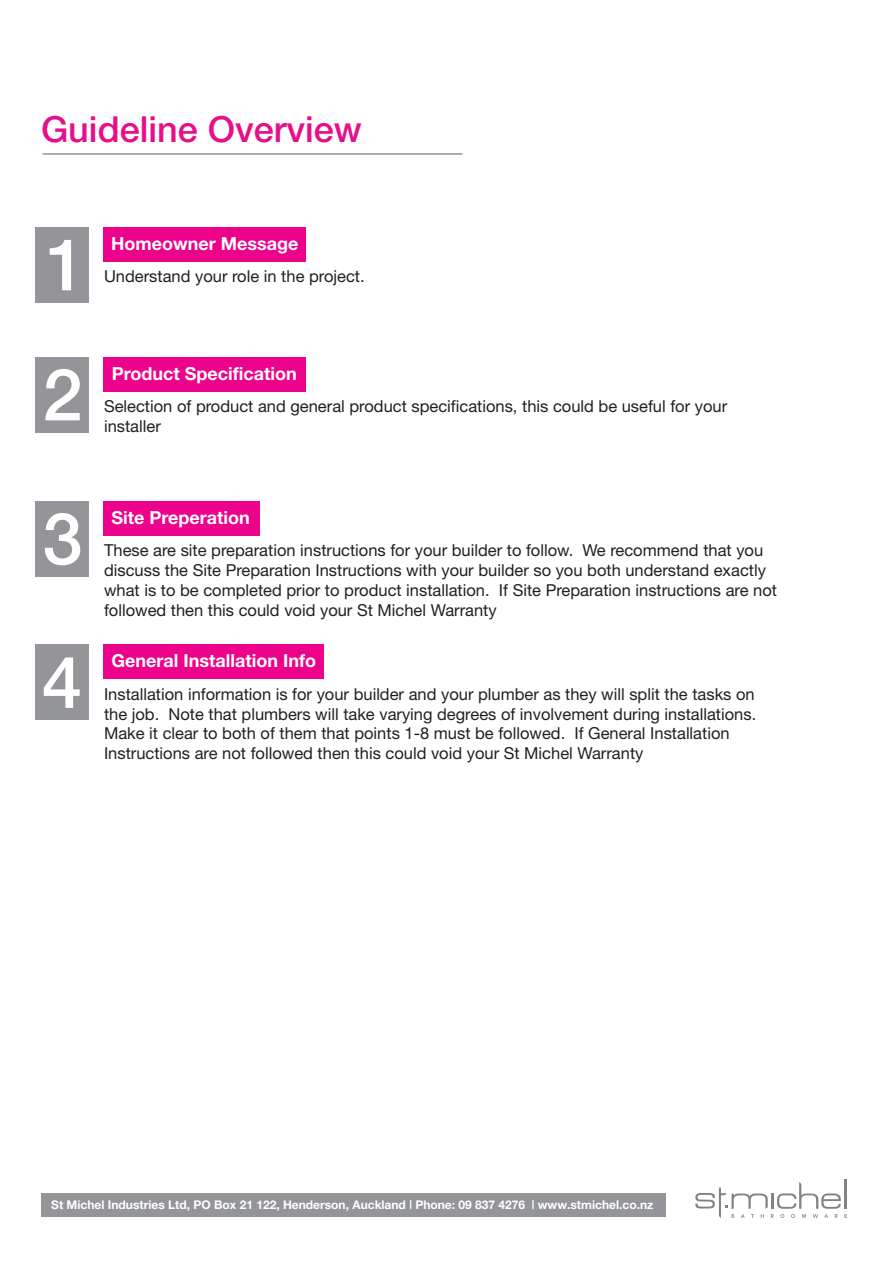
<style>
.page{position:relative;width:893px;height:1263px;background:#fff}
.page>*{position:absolute;margin:0;border:0;box-sizing:border-box;transform-origin:0 0}
.t1{font:500 72px "Helvetica Neue";color:#fff}
.t2{font:500 36px "Helvetica Neue";color:#e70e89}
.t3{font:700 18px "Helvetica Neue";color:#fff}
.t4{font:16.5px/19.8px "Helvetica Neue";color:#231f20}
.t5{font:700 12px "Helvetica Neue";color:#fff}
</style>
<div class="page">
<div style="left:41px;top:1193px;width:624px;height:23px;background:#939598"></div>
<hr style="left:845px;top:1179px;width:2px;height:30px;background:#808285">
<svg style="left:695px;top:1182px;width:152px;height:36px"></svg>
<div style="left:36px;top:227px;width:53px;height:75px;background:#939598"></div>
<div style="left:103px;top:227px;width:203px;height:35px;background:#ed028c"></div>
<hr style="left:43px;top:153px;width:419px;height:2px;background:#939598">
<div style="left:36px;top:357px;width:53px;height:75px;background:#939598"></div>
<div style="left:103px;top:357px;width:203px;height:35px;background:#ed028c"></div>
<div style="left:35px;top:501px;width:54px;height:75px;background:#939598"></div>
<div style="left:103px;top:501px;width:156px;height:35px;background:#ed028c"></div>
<div style="left:35px;top:645px;width:54px;height:75px;background:#939598"></div>
<div style="left:103px;top:645px;width:221px;height:34px;background:#ed028c"></div>
<h2 class="t2" style="left:41px;top:108px;width:322px">Guideline Overview</h2>
<h1 class="t1" style="left:46px;top:222px;width:42px">1</h1>
<p class="t3" style="left:111px;top:232px;width:189px">Homeowner Message</p>
<p class="t4" style="left:104px;top:266px;width:262px">Understand your role in the project.</p>
<h1 class="t1" style="left:42px;top:352px;width:42px">2</h1>
<p class="t3" style="left:112px;top:362px;width:186px">Product Specification</p>
<p class="t4" style="left:104px;top:396px;width:625px">Selection of product and general product specifications, this could be useful for your installer</p>
<h1 class="t1" style="left:42px;top:496px;width:42px">3</h1>
<p class="t3" style="left:112px;top:506px;width:140px">Site Preperation</p>
<p class="t4" style="left:104px;top:540px;width:674px">These are site preparation instructions for your builder to follow. We recommend that you discuss the Site Preparation Instructions with your builder so you both understand exactly what is to be completed prior to product installation. If Site Preparation instructions are not followed then this could void your St Michel Warranty</p>
<h1 class="t1" style="left:42px;top:639px;width:42px">4</h1>
<p class="t3" style="left:112px;top:650px;width:206px">General Installation Info</p>
<p class="t4" style="left:104px;top:684px;width:654px">Installation information is for your builder and your plumber as they will split the tasks on the job. Note that plumbers will take varying degrees of involvement during installations.<br>Make it clear to both of them that points 1-8 must be followed. If General Installation Instructions are not followed then this could void your St Michel Warranty</p>
<p class="t5" style="left:51px;top:1197px;width:604px">St Michel Industries Ltd, PO Box 21 122, Henderson, Auckland | Phone: 09 837 4276 | www.stmichel.co.nz</p>
</div>
